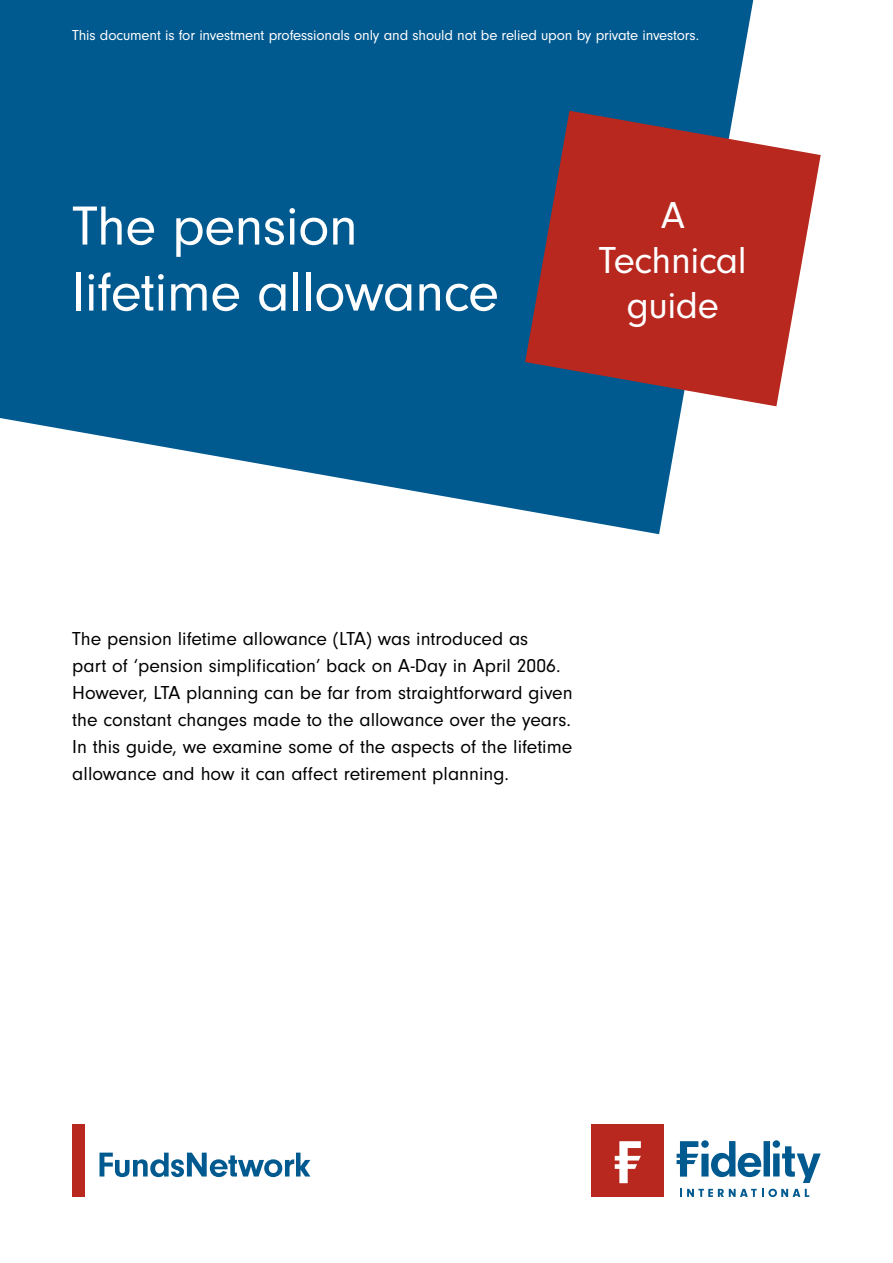
<style>
.page{position:relative;width:893px;height:1263px;background:#fff}
.page>*{position:absolute;margin:0;border:0;box-sizing:border-box;transform-origin:0 0}
.t1{font:57px/66px "Neuzeit Gro";letter-spacing:-.01em;color:#fff}
.t2{font:39px/45px "Neuzeit Gro";letter-spacing:-.01em;color:#fff;text-align:center}
.t3{font:19.5px/27px "Neuzeit Gro";color:#000}
.t4{font:15px "Neuzeit Gro";letter-spacing:-.01em;color:#fff}
</style>
<div class="page">
<svg style="left:0;top:0;width:753px;height:534px;background:#25719f"></svg>
<div style="left:72px;top:1125px;width:13px;height:72px;background:#b8281f"></div>
<svg style="left:100px;top:1152px;width:210px;height:25px"></svg>
<div style="left:591px;top:1125px;width:73px;height:72px;background:#b8281f"></div>
<svg style="left:615px;top:1141px;width:26px;height:42px"></svg>
<svg style="left:677px;top:1140px;width:144px;height:43px"></svg>
<svg style="left:680px;top:1189px;width:129px;height:8px"></svg>
<svg style="left:525px;top:111px;width:296px;height:295px;background:#a54647"></svg>
<p class="t4" style="left:72px;top:27px;width:628px">This document is for investment professionals only and should not be relied upon by private investors.</p>
<h1 class="t1" style="left:72px;top:194px;width:428px">The pension lifetime allowance</h1>
<h2 class="t2" style="left:599px;top:193px;width:149px">A<br>Technical guide</h2>
<p class="t3" style="left:72px;top:625px;width:502px">The pension lifetime allowance (LTA) was introduced as<br>part of ‘pension simplification’ back on A-Day in April 2006.<br>However, LTA planning can be far from straightforward given the constant changes made to the allowance over the years.<br>In this guide, we examine some of the aspects of the lifetime allowance and how it can affect retirement planning.</p>
</div>
